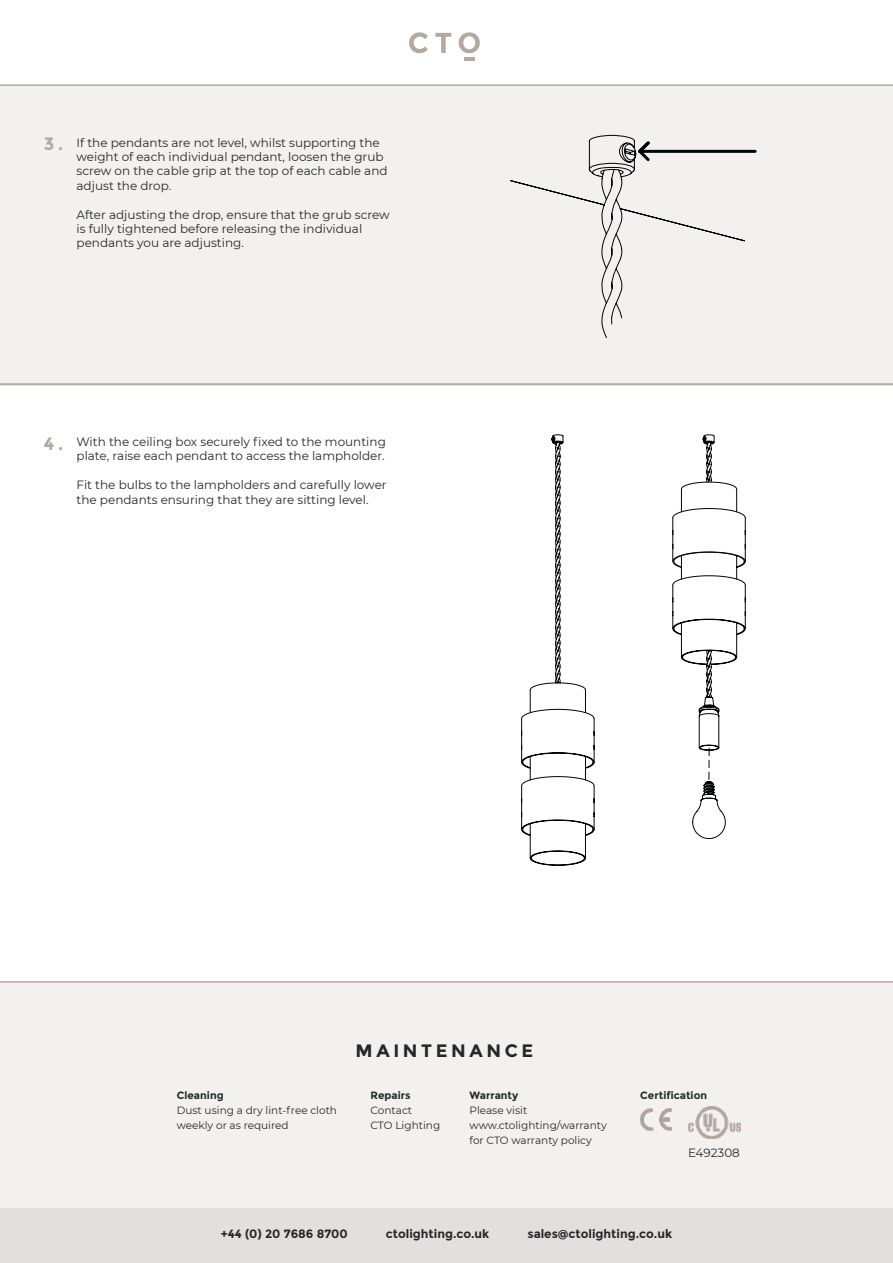
<style>
.page{position:relative;width:893px;height:1263px;background:#fff}
.page>*{position:absolute;margin:0;border:0;box-sizing:border-box;transform-origin:0 0}
.t1{font:700 18px "Montserrat";letter-spacing:.2em;color:#242829}
.t2{font:700 18px "Montserrat";color:#b3a99f}
.t3{font:12px/14.4px "Montserrat";color:#25282a}
.t4{font:700 12px "Montserrat";color:#242829}
.t5{font:12px "Montserrat";color:#242829}
.t6{font:10.5px/15px "Montserrat";color:#242829}
.t7{font:700 10.5px "Montserrat";color:#242829}
</style>
<div class="page">
<hr style="left:464px;top:57px;width:11px;height:4px;background:#b3a99f">
<svg style="left:409px;top:32px;width:19px;height:21px"></svg>
<svg style="left:435px;top:33px;width:16px;height:20px"></svg>
<svg style="left:459px;top:32px;width:21px;height:21px"></svg>
<div style="left:0;top:982px;width:893px;height:226px;background:#f3f1f0"></div>
<div style="left:0;top:1208px;width:893px;height:55px;background:#e3dfdc"></div>
<div style="left:0;top:84px;width:893px;height:300px;background:#f3f1f0"></div>
<svg style="left:0;top:384px;width:893px;height:598px"></svg>
<div style="left:510px;top:135px;width:235px;height:204px;background:#f3f1f0"></div>
<svg style="left:636px;top:139px;width:122px;height:25px"></svg>
<svg style="left:521px;top:434px;width:225px;height:425px"></svg>
<svg style="left:672px;top:435px;width:74px;height:404px"></svg>
<img style="left:640px;top:1108px;width:32px;height:23px">
<img style="left:688px;top:1107px;width:53px;height:32px">
<h1 class="t2" style="left:44px;top:133px;width:21px">3.</h1>
<p class="t3" style="left:77px;top:135px;width:313px">If the pendants are not level, whilst supporting the weight of each individual pendant, loosen the grub screw on the cable grip at the top of each cable and adjust the drop.</p>
<p class="t3" style="left:77px;top:207px;width:315px">After adjusting the drop, ensure that the grub screw is fully tightened before releasing the individual pendants you are adjusting.</p>
<h1 class="t2" style="left:44px;top:433px;width:21px">4.</h1>
<p class="t3" style="left:77px;top:434px;width:311px">With the ceiling box securely fixed to the mounting plate, raise each pendant to access the lampholder.</p>
<p class="t3" style="left:77px;top:477px;width:312px">Fit the bulbs to the lampholders and carefully lower the pendants ensuring that they are sitting level.</p>
<h1 class="t1" style="left:356px;top:1040px;width:179px">MAINTENANCE</h1>
<p class="t7" style="left:177px;top:1089px;width:48px">Cleaning</p>
<p class="t7" style="left:640px;top:1089px;width:68px">Certification</p>
<p class="t6" style="left:177px;top:1102px;width:162px">Dust using a dry lint-free cloth weekly or as required</p>
<p class="t7" style="left:370px;top:1089px;width:42px">Repairs</p>
<p class="t6" style="left:370px;top:1102px;width:71px">Contact<br>CTO Lighting</p>
<p class="t7" style="left:470px;top:1089px;width:50px">Warranty</p>
<p class="t6" style="left:470px;top:1103px;width:139px">Please visit www.ctolighting/warranty for CTO warranty policy</p>
<p class="t5" style="left:688px;top:1144px;width:53px">E492308</p>
<p class="t4" style="left:221px;top:1227px;width:129px">+44 (0) 20 7686 8700</p>
<p class="t4" style="left:386px;top:1227px;width:105px">ctolighting.co.uk</p>
<p class="t4" style="left:527px;top:1227px;width:146px">sales@ctolighting.co.uk</p>
</div>
